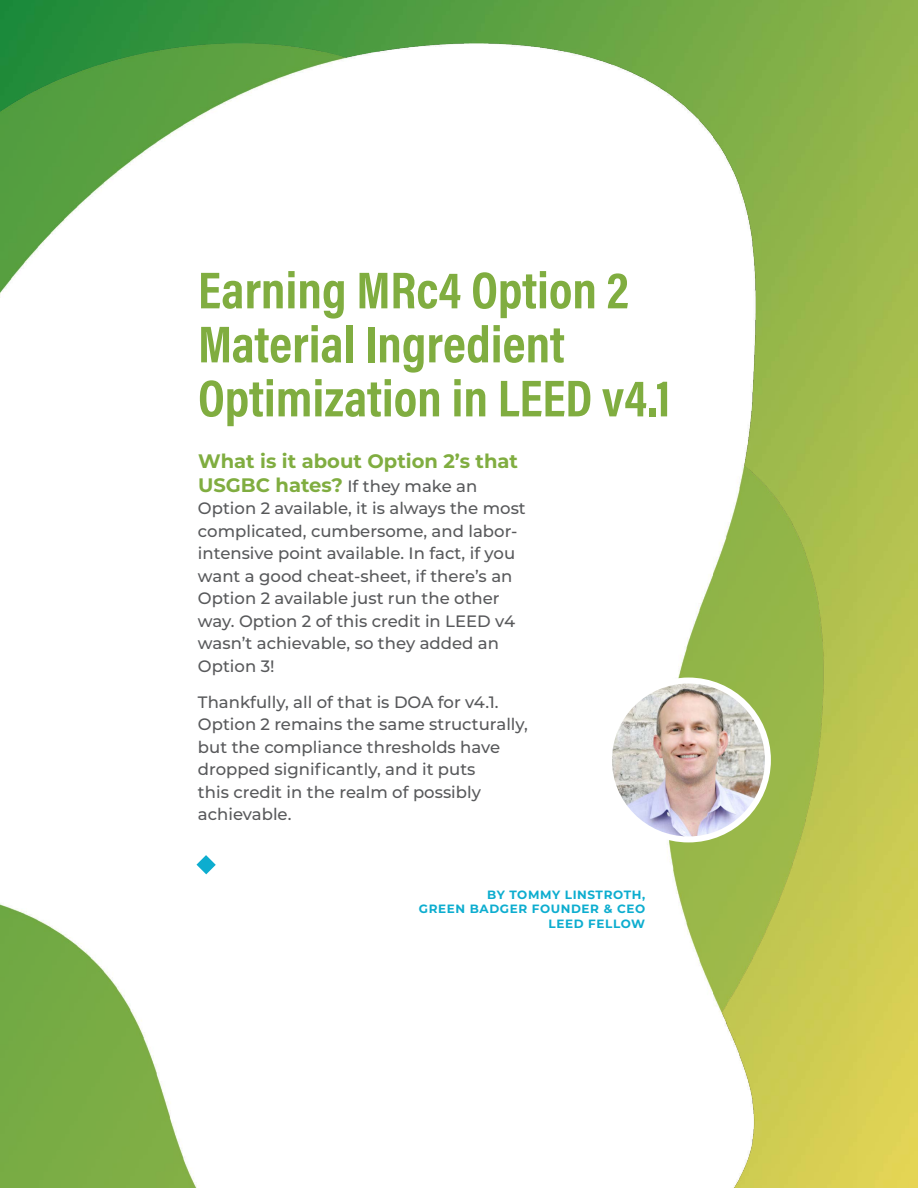
<style>
.page{position:relative;width:918px;height:1188px;background:#fff}
.page>*{position:absolute;margin:0;border:0;box-sizing:border-box;transform-origin:0 0}
.t1{font:52.5px/54px "Acumin Variable Concept";color:#80ad40}
.t2{font:700 19.5px "Montserrat";color:#80ad40}
.t3{font:500 16.5px/22.5px "Montserrat";color:#58595b}
.t4{font:700 12px/14.4px "Montserrat";letter-spacing:.05em;color:#0dadcf;text-align:right}
.s1{font-weight:700;font-size:19.5px;color:#80ad40}
</style>
<div class="page">
<img style="left:857px;top:0;width:61px;height:1188px">
<img style="left:0;top:0;width:857px;height:1188px">
<img style="left:609px;top:681px;width:157px;height:158px">
<div style="left:606px;top:678px;width:165px;height:164px;border:6px solid #fff;border-radius:50%"></div>
<svg style="left:182px;top:841px;width:48px;height:48px"></svg>
<h1 class="t1" style="left:198px;top:261px;width:474px">Earning MRc4 Option 2<br>Material Ingredient<br>Optimization in LEED v4.1</h1>
<p class="t2" style="left:198px;top:447px;width:322px">What is it about Option 2’s that</p>
<p class="t3" style="left:198px;top:474px;width:329px"><span class="s1">USGBC hates?</span> If they make an Option 2 available, it is always the most complicated, cumbersome, and labor&shy;intensive point available. In fact, if you want a good cheat-sheet, if there’s an Option 2 available just run the other way. Option 2 of this credit in LEED v4 wasn’t achievable, so they added an Option 3!</p>
<p class="t3" style="left:198px;top:690px;width:331px">Thankfully, all of that is DOA for v4.1.<br>Option 2 remains the same structurally, but the compliance thresholds have dropped significantly, and it puts<br>this credit in the realm of possibly achievable.</p>
<p class="t4" style="left:419px;top:887px;width:228px">BY TOMMY LINSTROTH,<br>GREEN BADGER FOUNDER &amp; CEO<br>LEED FELLOW</p>
</div>
